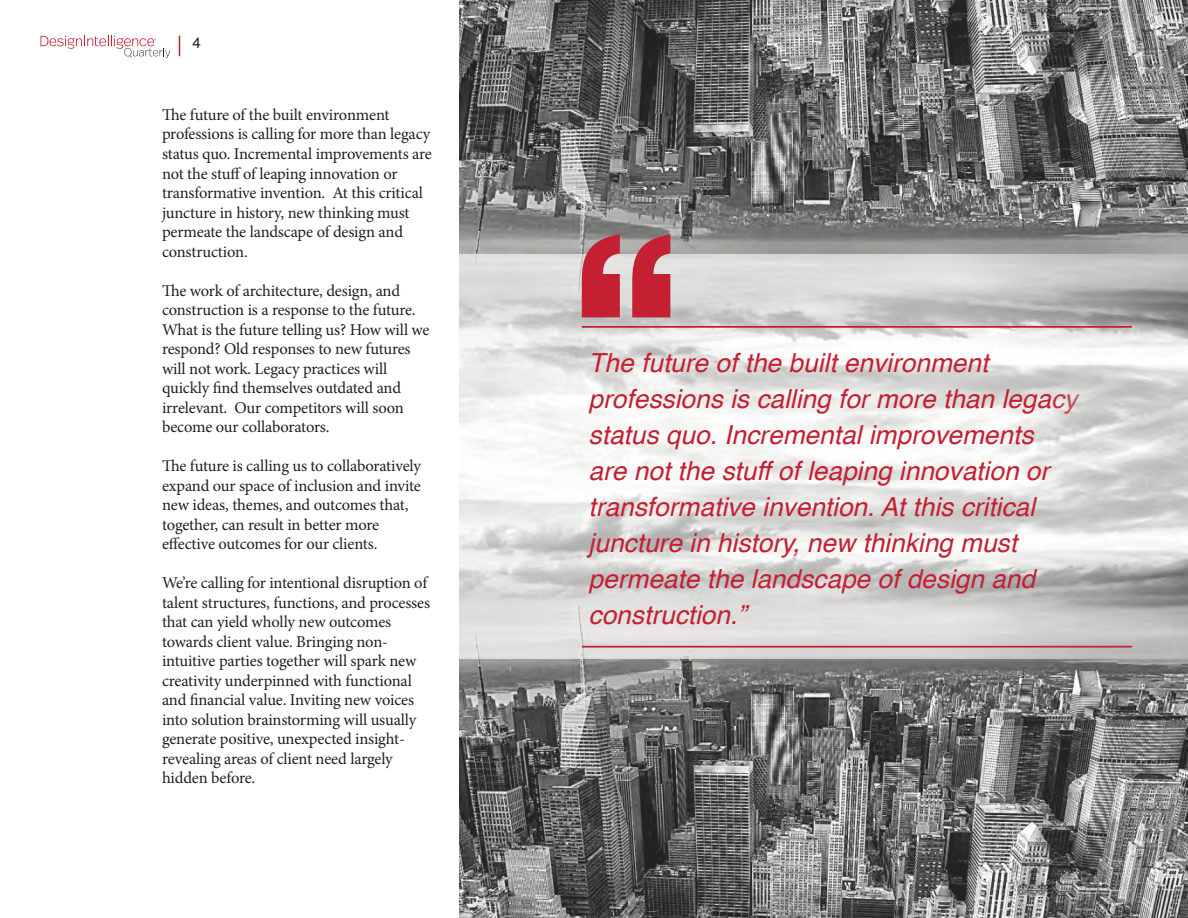
<style>
.page{position:relative;width:1188px;height:918px;background:#fff}
.page>*{position:absolute;margin:0;border:0;box-sizing:border-box;transform-origin:0 0}
.t1{font:italic 26.25px/36px "Helvetica";color:#c42032}
.t2{font:16.5px/19.5px "Minion Pro";letter-spacing:-.01em;color:#231f20}
.t3{font:15px "Helvetica";color:#231f20}
</style>
<div class="page">
<img style="left:459px;top:0;width:729px;height:918px">
<svg style="left:40px;top:36px;width:130px;height:22px"></svg>
<svg style="left:179px;top:36px;width:1px;height:20px"></svg>
<svg style="left:459px;top:254px;width:729px;height:405px"></svg>
<hr style="left:582px;top:326px;width:550px;height:2px;background:#c42032">
<hr style="left:582px;top:646px;width:550px;height:2px;background:#c42032">
<svg style="left:582px;top:234px;width:88px;height:83px;background:#c4535f"></svg>
<p class="t3" style="left:192px;top:31px;width:10px">4</p>
<p class="t2" style="left:162px;top:105px;width:271px">The future of the built environment professions is calling for more than legacy status quo. Incremental improvements are not the stuff of leaping innovation or transformative invention. At this critical juncture in history, new thinking must permeate the landscape of design and construction.</p>
<p class="t2" style="left:162px;top:281px;width:269px">The work of architecture, design, and construction is a response to the future.<br>What is the future telling us? How will we respond? Old responses to new futures will not work. Legacy practices will quickly find themselves outdated and irrelevant. Our competitors will soon become our collaborators.</p>
<p class="t2" style="left:162px;top:456px;width:260px">The future is calling us to collaboratively expand our space of inclusion and invite new ideas, themes, and outcomes that, together, can result in better more effective outcomes for our clients.</p>
<p class="t2" style="left:162px;top:573px;width:270px">We’re calling for intentional disruption of talent structures, functions, and processes that can yield wholly new outcomes towards client value. Bringing non&shy;intuitive parties together will spark new creativity underpinned with functional and financial value. Inviting new voices into solution brainstorming will usually generate positive, unexpected insight&shy;revealing areas of client need largely hidden before.</p>
<p class="t1" style="left:589px;top:345px;width:490px">The future of the built environment professions is calling for more than legacy status quo. Incremental improvements are not the stuff of leaping innovation or transformative invention. At this critical juncture in history, new thinking must permeate the landscape of design and construction.”</p>
</div>
